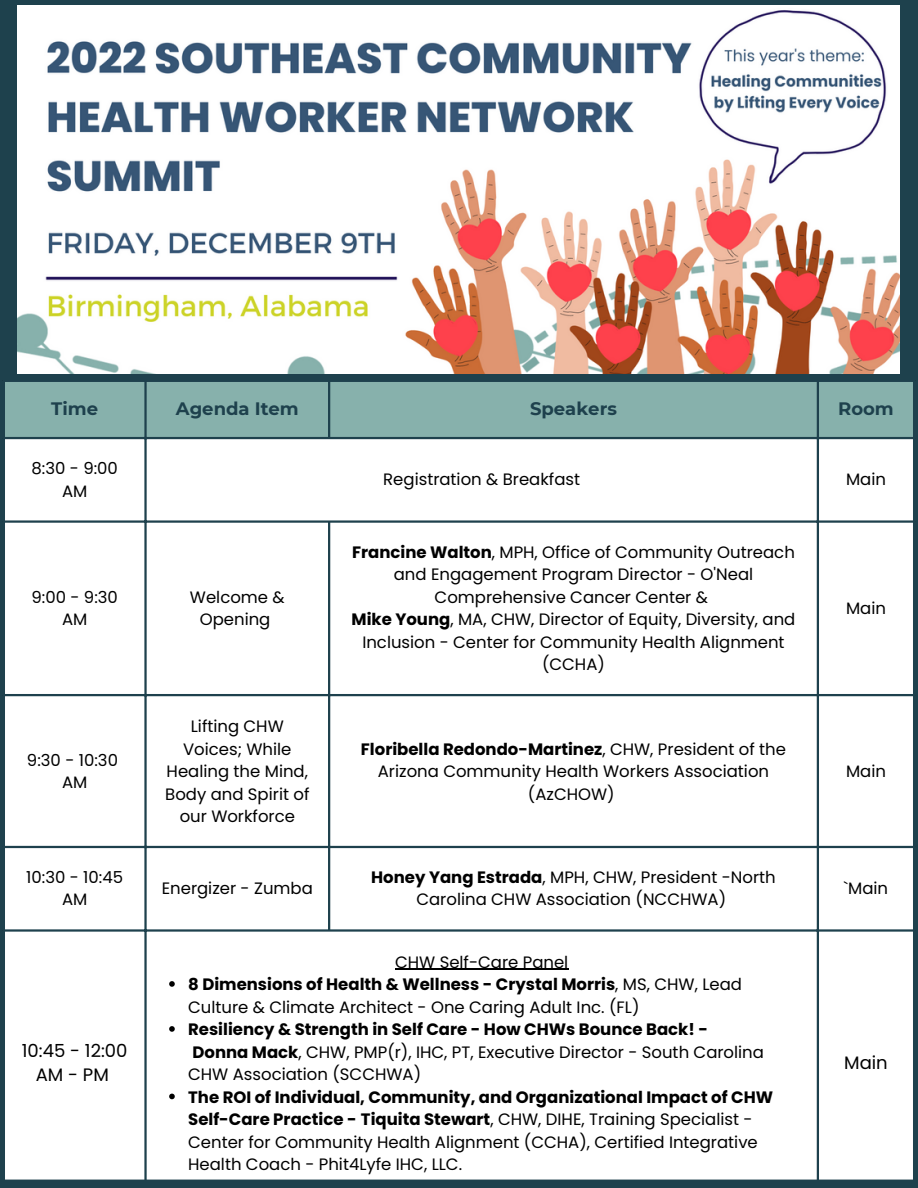
<style>
.page{position:relative;width:918px;height:1188px;background:#1e414d}
.page>*{position:absolute;margin:0;border:0;box-sizing:border-box;transform-origin:0 0}
.t1{font:700 18px "Montserrat";color:#1e414d}
.t2{font:18px/24.8px "Poppins";color:#000;text-align:center}
.t3{font:16.5px/22.5px "Poppins";color:#000;text-align:center}
.s1{font-weight:700}
</style>
<div class="page">
<img style="left:18px;top:5px;width:882px;height:368px">
<div style="left:5px;top:382px;width:908px;height:55px;background:#87b1ac"></div>
<div style="left:5px;top:439px;width:908px;height:741px;background:#fff"></div>
<svg style="left:169px;top:981px;width:6px;height:6px"></svg>
<svg style="left:169px;top:1026px;width:6px;height:6px"></svg>
<svg style="left:169px;top:1094px;width:6px;height:5px"></svg>
<hr style="left:395px;top:969px;width:173px;height:1px;background:#000">
<hr style="left:144px;top:382px;width:3px;height:806px;background:#1e414d">
<hr style="left:328px;top:382px;width:2px;height:55px;background:#1e414d">
<hr style="left:328px;top:523px;width:2px;height:406px;background:#1e414d">
<hr style="left:817px;top:382px;width:2px;height:806px;background:#1e414d">
<hr style="left:3px;top:520px;width:912px;height:3px;background:#1e414d">
<hr style="left:3px;top:694px;width:912px;height:2px;background:#1e414d">
<hr style="left:3px;top:846px;width:912px;height:2px;background:#1e414d">
<hr style="left:3px;top:929px;width:912px;height:3px;background:#1e414d">
<p class="t1" style="left:51px;top:397px;width:48px">Time</p>
<p class="t1" style="left:176px;top:397px;width:124px">Agenda Item</p>
<p class="t1" style="left:530px;top:397px;width:88px">Speakers</p>
<p class="t1" style="left:838px;top:397px;width:57px">Room</p>
<p class="t3" style="left:31px;top:457px;width:88px">8:30 - 9:00<br>AM</p>
<p class="t3" style="left:383px;top:468px;width:198px">Registration &amp; Breakfast</p>
<p class="t3" style="left:846px;top:468px;width:41px">Main</p>
<p class="t3" style="left:31px;top:586px;width:88px">9:00 - 9:30<br>AM</p>
<p class="t3" style="left:190px;top:586px;width:96px">Welcome &amp;<br>Opening</p>
<p class="t3" style="left:27px;top:749px;width:93px">9:30 - 10:30<br>AM</p>
<p class="t3" style="left:165px;top:715px;width:146px">Lifting CHW<br>Voices; While<br>Healing the Mind,<br>Body and Spirit of our Workforce</p>
<p class="t3" style="left:352px;top:541px;width:445px"><span class="s1">Francine Walton</span>, MPH, Office of Community Outreach and Engagement Program Director - O'Neal Comprehensive Cancer Center &amp;<br><span class="s1">Mike Young</span>, MA, CHW, Director of Equity, Diversity, and Inclusion - Center for Community Health Alignment (CCHA)</p>
<p class="t3" style="left:361px;top:738px;width:427px"><span class="s1">Floribella Redondo-Martinez</span>, CHW, President of the<br>Arizona Community Health Workers Association (AzCHOW)</p>
<p class="t3" style="left:846px;top:597px;width:41px">Main</p>
<p class="t3" style="left:846px;top:760px;width:41px">Main</p>
<p class="t3" style="left:26px;top:866px;width:98px">10:30 - 10:45<br>AM</p>
<p class="t3" style="left:162px;top:877px;width:153px">Energizer - Zumba</p>
<p class="t3" style="left:371px;top:866px;width:406px"><span class="s1">Honey Yang Estrada</span>, MPH, CHW, President -North<br>Carolina CHW Association (NCCHWA)</p>
<p class="t3" style="left:844px;top:877px;width:46px">`Main</p>
<p class="t2" style="left:22px;top:1038px;width:107px">10:45 - 12:00<br>AM - PM</p>
<p class="t3" style="left:395px;top:951px;width:175px">CHW Self-Care Panel</p>
<p class="t3" style="left:188px;top:973px;width:555px;text-align:left"><span class="s1">8 Dimensions of Health &amp; Wellness - Crystal Morris</span>, MS, CHW, Lead<br>Culture &amp; Climate Architect - One Caring Adult Inc. (FL)</p>
<p class="t3" style="left:188px;top:1018px;width:577px;text-align:left"><span class="s1">Resiliency &amp; Strength in Self Care - How CHWs Bounce Back! -<br>Donna Mack</span>, CHW, PMP(r), IHC, PT, Executive Director - South Carolina<br>CHW Association (SCCHWA)</p>
<p class="t3" style="left:188px;top:1086px;width:587px;text-align:left"><span class="s1">The ROI of Individual, Community, and Organizational Impact of CHW Self-Care Practice - Tiquita Stewart</span>, CHW, DIHE, Training Specialist - Center for Community Health Alignment (CCHA), Certified Integrative Health Coach - Phit4Lyfe IHC, LLC.</p>
<p class="t2" style="left:844px;top:1050px;width:45px">Main</p>
</div>
